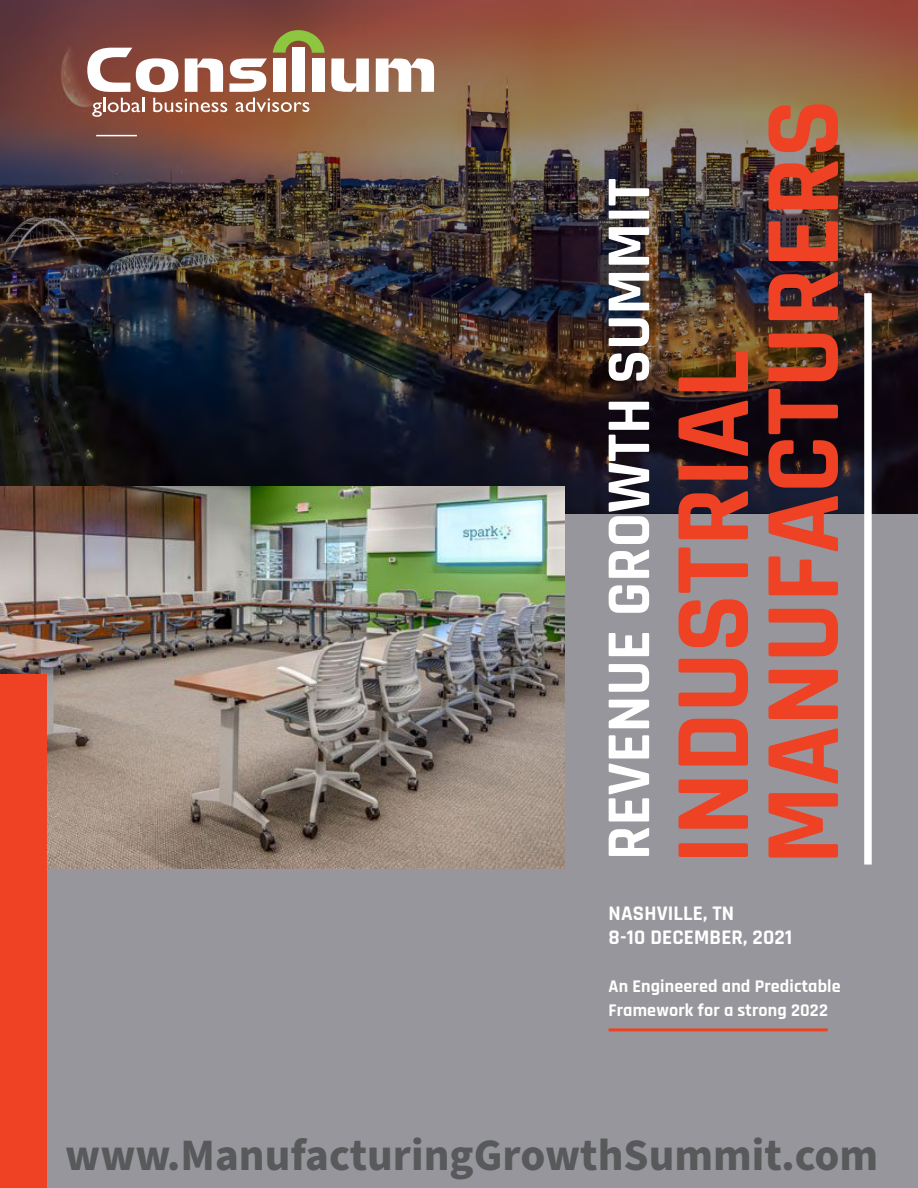
<style>
.page{position:relative;width:918px;height:1188px;background:#96969c}
.page>*{position:absolute;margin:0;border:0;box-sizing:border-box;transform-origin:0 0}
.t1{font:700 108px/90px "Rajdhani";color:#ef4123}
.t2{font:700 63px "Rajdhani";color:#fff}
.t3{font:700 45px "Source Sans Pro";color:#58595b}
.t4{font:700 21px/24px "Rajdhani";letter-spacing:.01em;color:#fff}
.t5{font:700 18px/24px "Rajdhani";letter-spacing:.01em;color:#fff}
</style>
<div class="page">
<img style="left:0;top:0;width:918px;height:513px">
<img style="left:0;top:487px;width:564px;height:381px">
<div style="left:0;top:675px;width:46px;height:513px;background:#ef4123"></div>
<div style="left:864px;top:293px;width:8px;height:572px;background:#fff"></div>
<hr style="left:609px;top:1028px;width:219px;height:3px;background:#ef4123">
<hr style="left:96px;top:135px;width:41px;height:1px;background:#fff">
<svg style="left:331px;top:59px;width:38px;height:33px"></svg>
<svg style="left:376px;top:59px;width:58px;height:33px;background:#e0d3cb"></svg>
<svg style="left:87px;top:30px;width:238px;height:87px;background:#ae8473"></svg>
<h2 class="t2" style="left:591px;top:860px;width:683px;rotate:-90deg">REVENUE GROWTH SUMMIT</h2>
<h1 class="t1" style="left:671px;top:865px;width:767px;rotate:-90deg">INDUSTRIAL<br>MANUFACTURERS</h1>
<p class="t4" style="left:609px;top:902px;width:185px">NASHVILLE, TN<br>8-10 DECEMBER, 2021</p>
<p class="t5" style="left:609px;top:974px;width:234px">An Engineered and Predictable<br>Framework for a strong 2022</p>
<h3 class="t3" style="left:65px;top:1125px;width:815px">www.ManufacturingGrowthSummit.com</h3>
</div>
